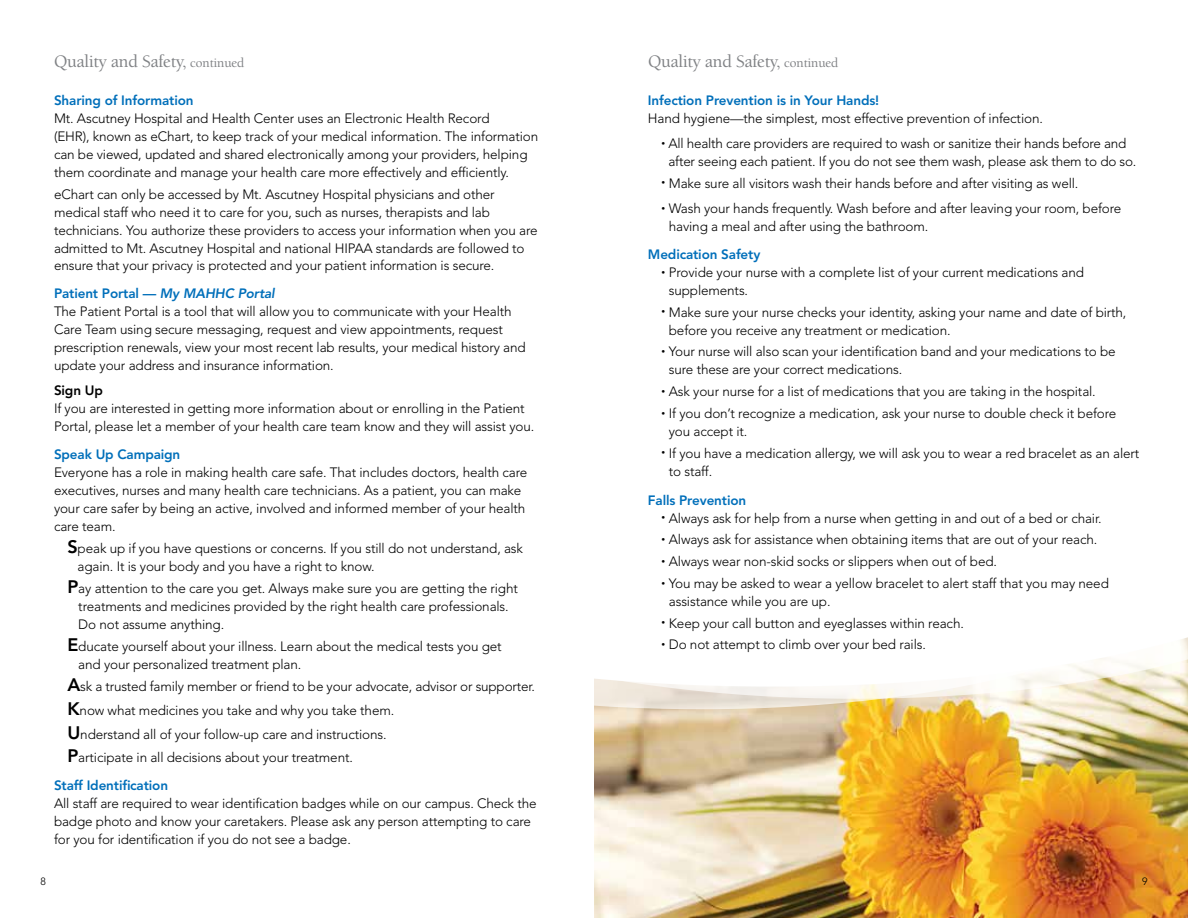
<style>
.page{position:relative;width:1188px;height:918px;background:#fff}
.page>*{position:absolute;margin:0;border:0;box-sizing:border-box;transform-origin:0 0}
.t1{font:500 18px "Berkeley Oldstyle IT Cby BT";letter-spacing:-.005em;color:#808285}
.t2{font:300 13.5px/18px "Avenir";letter-spacing:-.01em;color:#000}
.t3{font:800 13.5px "Avenir";letter-spacing:-.01em;color:#006fba}
.t4{font:800 13.5px "Avenir";letter-spacing:-.01em;color:#000}
.t5{font:300 10.5px "Avenir";color:#000}
.s1{font-size:13.5px}
.s2{font-weight:800;color:#006fba}
.s3{font-weight:800;font-style:italic;color:#006fba}
.s4{font-weight:800;font-size:18px}
</style>
<div class="page">
<img style="left:594px;top:709px;width:594px;height:209px">
<svg style="left:594px;top:637px;width:594px;height:72px"></svg>
<h1 class="t1" style="left:54px;top:51px;width:192px">Quality and Safety, <span class="s1">continued</span></h1>
<h1 class="t1" style="left:648px;top:51px;width:192px">Quality and Safety, <span class="s1">continued</span></h1>
<p class="t3" style="left:648px;top:92px;width:233px">Infection Prevention is in Your Hands!</p>
<p class="t2" style="left:648px;top:109px;width:396px">Hand hygiene—the simplest, most effective prevention of infection.</p>
<p class="t2" style="left:668px;top:134px;width:469px;text-indent:-7px"><sup>•</sup> All health care providers are required to wash or sanitize their hands before and after seeing each patient. If you do not see them wash, please ask them to do so.</p>
<p class="t2" style="left:662px;top:174px;width:418px"><sup>•</sup> Make sure all visitors wash their hands before and after visiting as well.</p>
<p class="t2" style="left:669px;top:199px;width:454px;text-indent:-7px"><sup>•</sup> Wash your hands frequently. Wash before and after leaving your room, before having a meal and after using the bathroom.</p>
<p class="t3" style="left:648px;top:246px;width:114px">Medication Safety</p>
<p class="t2" style="left:669px;top:263px;width:417px;text-indent:-7px"><sup>•</sup> Provide your nurse with a complete list of your current medications and supplements.</p>
<p class="t2" style="left:669px;top:303px;width:459px;text-indent:-7px"><sup>•</sup> Make sure your nurse checks your identity, asking your name and date of birth, before you receive any treatment or medication.</p>
<p class="t2" style="left:669px;top:343px;width:448px;text-indent:-7px"><sup>•</sup> Your nurse will also scan your identification band and your medications to be sure these are your correct medications.</p>
<p class="t2" style="left:662px;top:383px;width:436px"><sup>•</sup> Ask your nurse for a list of medications that you are taking in the hospital.</p>
<p class="t2" style="left:669px;top:404px;width:449px;text-indent:-7px"><sup>•</sup> If you don’t recognize a medication, ask your nurse to double check it before you accept it.</p>
<p class="t2" style="left:669px;top:444px;width:472px;text-indent:-7px"><sup>•</sup> If you have a medication allergy, we will ask you to wear a red bracelet as an alert to staff.</p>
<p class="t3" style="left:648px;top:492px;width:100px">Falls Prevention</p>
<p class="t2" style="left:662px;top:509px;width:442px"><sup>•</sup> Always ask for help from a nurse when getting in and out of a bed or chair.</p>
<p class="t2" style="left:662px;top:531px;width:437px"><sup>•</sup> Always ask for assistance when obtaining items that are out of your reach.</p>
<p class="t2" style="left:662px;top:552px;width:337px"><sup>•</sup> Always wear non-skid socks or slippers when out of bed.</p>
<p class="t2" style="left:669px;top:574px;width:442px;text-indent:-7px"><sup>•</sup> You may be asked to wear a yellow bracelet to alert staff that you may need assistance while you are up.</p>
<p class="t2" style="left:662px;top:614px;width:304px"><sup>•</sup> Keep your call button and eyeglasses within reach.</p>
<p class="t2" style="left:662px;top:636px;width:266px"><sup>•</sup> Do not attempt to climb over your bed rails.</p>
<p class="t3" style="left:54px;top:92px;width:141px">Sharing of Information</p>
<p class="t2" style="left:54px;top:109px;width:486px">Mt. Ascutney Hospital and Health Center uses an Electronic Health Record<br>(EHR), known as eChart, to keep track of your medical information. The information can be viewed, updated and shared electronically among your providers, helping them coordinate and manage your health care more effectively and efficiently.</p>
<p class="t2" style="left:54px;top:185px;width:485px">eChart can only be accessed by Mt. Ascutney Hospital physicians and other medical staff who need it to care for you, such as nurses, therapists and lab technicians. You authorize these providers to access your information when you are admitted to Mt. Ascutney Hospital and national HIPAA standards are followed to ensure that your privacy is protected and your patient information is secure.</p>
<p class="t2" style="left:54px;top:285px;width:473px"><span class="s2">Patient Portal —</span> <span class="s3">My MAHHC Portal<br></span>The Patient Portal is a tool that will allow you to communicate with your Health Care Team using secure messaging, request and view appointments, request prescription renewals, view your most recent lab results, your medical history and update your address and insurance information.</p>
<p class="t4" style="left:54px;top:382px;width:50px">Sign Up</p>
<p class="t2" style="left:54px;top:399px;width:482px">If you are interested in getting more information about or enrolling in the Patient<br>Portal, please let a member of your health care team know and they will assist you.</p>
<p class="t3" style="left:54px;top:447px;width:128px">Speak Up Campaign</p>
<p class="t2" style="left:54px;top:464px;width:475px">Everyone has a role in making health care safe. That includes doctors, health care executives, nurses and many health care technicians. As a patient, you can make your care safer by being an active, involved and informed member of your health care team.</p>
<p class="t2" style="left:78px;top:540px;width:447px;text-indent:-10px"><span class="s4">S</span>peak up if you have questions or concerns. If you still do not understand, ask again. It is your body and you have a right to know.</p>
<p class="t2" style="left:78px;top:579px;width:441px;text-indent:-11px"><span class="s4">P</span>ay attention to the care you get. Always make sure you are getting the right treatments and medicines provided by the right health care professionals.<br>Do not assume anything.</p>
<p class="t2" style="left:78px;top:637px;width:425px;text-indent:-11px"><span class="s4">E</span>ducate yourself about your illness. Learn about the medical tests you get and your personalized treatment plan.</p>
<p class="t2" style="left:68px;top:674px;width:469px;line-height:24px"><span class="s4">A</span>sk a trusted family member or friend to be your advocate, advisor or supporter.<br><span class="s4">K</span>now what medicines you take and why you take them.<br><span class="s4">U</span>nderstand all of your follow-up care and instructions.<br><span class="s4">P</span>articipate in all decisions about your treatment.</p>
<p class="t3" style="left:54px;top:778px;width:116px">Staff Identification</p>
<p class="t2" style="left:54px;top:795px;width:484px">All staff are required to wear identification badges while on our campus. Check the badge photo and know your caretakers. Please ask any person attempting to care for you for identification if you do not see a badge.</p>
<p class="t5" style="left:40px;top:876px;width:7px">8</p>
<p class="t5" style="left:1142px;top:876px;width:7px">9</p>
</div>
